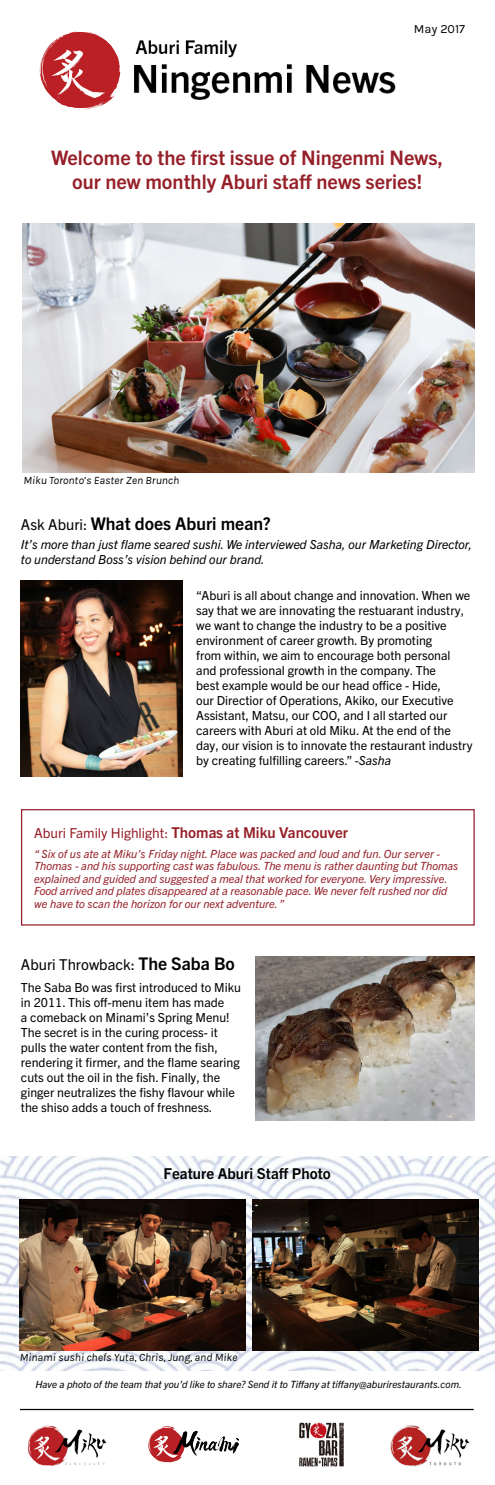
<style>
.page{position:relative;width:495px;height:1485px;background:#fff}
.page>*{position:absolute;margin:0;border:0;box-sizing:border-box;transform-origin:0 0}
.t1{font:700 20px/24px "Trade Gothic Next LT Pro";color:#962029;text-align:center}
.t2{font:700 17.5px "Trade Gothic Next LT Pro";color:#000}
.t3{font:15px "Trade Gothic Next LT Pro";color:#000}
.t4{font:700 15px "Trade Gothic Next LT Pro";color:#000}
.t5{font:13.75px "Trade Gothic Next LT Pro";color:#962029}
.t6{font:12.5px/15px "Trade Gothic Next LT Pro";color:#000}
.t7{font:italic 12.5px/15px "Trade Gothic Next LT Pro";color:#000}
.t8{font:12.5px "Karla";color:#000}
.t9{font:italic 11.25px/12.5px "Trade Gothic Next LT Pro";color:#962029}
.t10{font:italic 11.25px "Karla";color:#000}
.t11{font:italic 10px "Trade Gothic Next LT Pro";color:#000}
.s1{font-weight:400;font-size:15px}
.s2{font-style:italic}
.s3{font-weight:700;font-size:15px}
.s4{font-weight:700;font-size:17.5px}
</style>
<div class="page">
<img style="left:1px;top:1157px;width:494px;height:214px">
<img style="left:134px;top:40px;width:262px;height:60px">
<img style="left:22px;top:223px;width:453px;height:249px">
<img style="left:21px;top:580px;width:162px;height:197px">
<div style="left:21px;top:809px;width:454px;height:117px;border:1px solid #962029"></div>
<img style="left:256px;top:956px;width:219px;height:164px">
<img style="left:390px;top:1425px;width:80px;height:42px">
<img style="left:28px;top:1425px;width:79px;height:41px">
<img style="left:149px;top:1426px;width:89px;height:37px">
<img style="left:299px;top:1422px;width:45px;height:45px">
<hr style="left:20px;top:1409px;width:454px;height:1px;background:#000">
<img style="left:20px;top:1200px;width:226px;height:150px">
<img style="left:252px;top:1200px;width:226px;height:150px">
<img style="left:39px;top:31px;width:82px;height:79px">
<p class="t8" style="left:414px;top:22px;width:53px">May 2017</p>
<h1 class="t1" style="left:51px;top:145px;width:393px">Welcome to the first issue of Ningenmi News, our new monthly Aburi staff news series!</h1>
<p class="t10" style="left:23px;top:474px;width:157px">Miku Toronto’s Easter Zen Brunch</p>
<h2 class="t2" style="left:21px;top:512px;width:251px"><span class="s1">Ask Aburi:</span> What does Aburi mean?</h2>
<p class="t7" style="left:21px;top:536px;width:453px">It’s more than just flame seared sushi. We interviewed Sasha, our Marketing Director, to understand Boss’s vision behind our brand.</p>
<p class="t6" style="left:196px;top:588px;width:278px">“Aburi is all about change and innovation. When we say that we are innovating the restuarant industry, we want to change the industry to be a positive environment of career growth. By promoting<br>from within, we aim to encourage both personal and professional growth in the company. The<br>best example would be our head office - Hide,<br>our Directior of Operations, Akiko, our Executive Assistant, Matsu, our COO, and I all started our careers with Aburi at old Miku. At the end of the day, our vision is to innovate the restaurant industry by creating fulfilling careers.” <span class="s2">-Sasha</span></p>
<p class="t5" style="left:34px;top:823px;width:315px">Aburi Family Highlight: <span class="s3">Thomas at Miku Vancouver</span></p>
<p class="t9" style="left:34px;top:847px;width:426px">“ Six of us ate at Miku’s Friday night. Place was packed and loud and fun. Our server - Thomas - and his supporting cast was fabulous. The menu is rather daunting but Thomas explained and guided and suggested a meal that worked for everyone. Very impressive.<br>Food arrived and plates disappeared at a reasonable pace. We never felt rushed nor did we have to scan the horizon for our next adventure. ”</p>
<p class="t3" style="left:21px;top:954px;width:215px">Aburi Throwback: <span class="s4">The Saba Bo</span></p>
<p class="t6" style="left:21px;top:979px;width:222px">The Saba Bo was first introduced to Miku in 2011. This off-menu item has made<br>a comeback on Minami’s Spring Menu!<br>The secret is in the curing process- it pulls the water content from the fish, rendering it firmer, and the flame searing cuts out the oil in the fish. Finally, the ginger neutralizes the fishy flavour while the shiso adds a touch of freshness.</p>
<p class="t4" style="left:164px;top:1163px;width:169px">Feature Aburi Staff Photo</p>
<p class="t10" style="left:20px;top:1351px;width:219px">Minami sushi chefs Yuta, Chris, Jung, and Mike</p>
<p class="t11" style="left:36px;top:1377px;width:428px">Have a photo of the team that you’d like to share? Send it to Tiffany at tiffany@aburirestaurants.com.</p>
</div>
